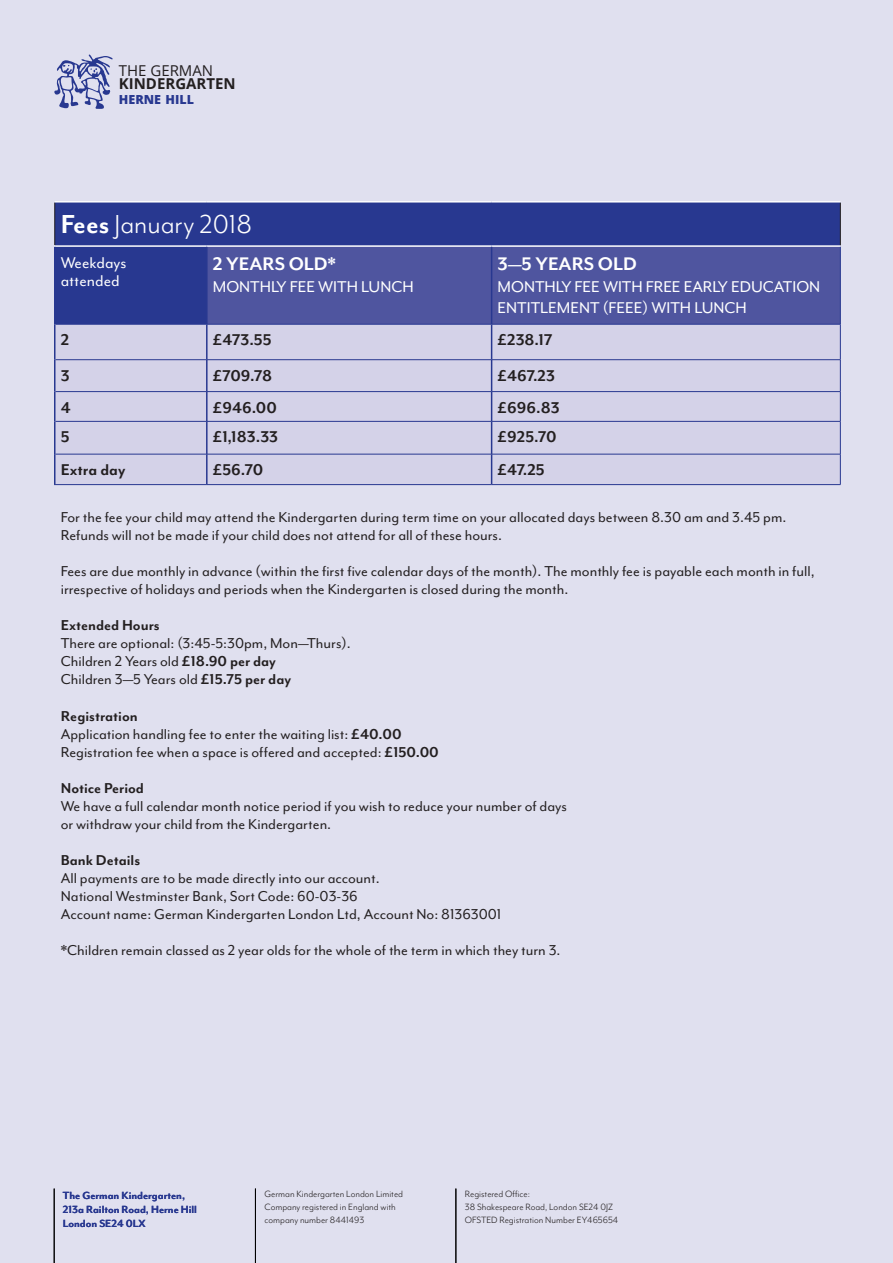
<style>
.page{position:relative;width:893px;height:1263px;background:#e0e0ef}
.page>*{position:absolute;margin:0;border:0;box-sizing:border-box;transform-origin:0 0}
.t1{font:30px "Mr Eaves Mod OT";color:#fff}
.t2{font:700 21px "Mr Eaves Mod OT";color:#fff}
.t3{font:18px/18.6px "Mr Eaves Mod OT";color:#fff}
.t4{font:700 18px "Mr Eaves Mod OT";color:#231f20}
.t5{font:16.5px/18px "Mr Eaves Mod OT";color:#231f20}
.t6{font:700 16.5px "Mr Eaves Mod OT";color:#231f20}
.t7{font:700 15px "Open Sans";color:#231f20}
.t8{font:15px "Open Sans";color:#231f20}
.t9{font:800 12.45px "Open Sans";color:#283890}
.t10{font:700 12px/14.4px "Mr Eaves Mod OT";color:#283890}
.t11{font:10.5px/12.6px "Mr Eaves Mod OT";color:#231f20}
.s1{font-weight:700}
</style>
<div class="page">
<svg style="left:54px;top:54px;width:59px;height:55px"></svg>
<hr style="left:456px;top:1188px;width:1px;height:75px;background:#000">
<hr style="left:255px;top:1188px;width:1px;height:75px;background:#000">
<hr style="left:54px;top:1188px;width:1px;height:75px;background:#000">
<div style="left:55px;top:203px;width:785px;height:121px;background:#283890"></div>
<div style="left:208px;top:247px;width:632px;height:77px;background:#4f559f"></div>
<div style="left:56px;top:325px;width:784px;height:159px;background:#d4d2e8"></div>
<hr style="left:54px;top:203px;width:1px;height:42px;background:#231f20">
<hr style="left:840px;top:203px;width:1px;height:42px;background:#231f20">
<hr style="left:55px;top:201px;width:152px;height:2px;background:#fff">
<hr style="left:207px;top:201px;width:285px;height:2px;background:#fff">
<hr style="left:492px;top:201px;width:348px;height:2px;background:#fff">
<hr style="left:54px;top:245px;width:153px;height:2px;background:#fff">
<hr style="left:207px;top:245px;width:285px;height:2px;background:#fff">
<hr style="left:492px;top:245px;width:348px;height:2px;background:#fff">
<hr style="left:54px;top:247px;width:2px;height:77px;background:#283890">
<hr style="left:206px;top:247px;width:2px;height:77px;background:#283890">
<hr style="left:491px;top:247px;width:1px;height:77px;background:#283890">
<hr style="left:54px;top:324px;width:2px;height:36px;background:#283890">
<hr style="left:206px;top:324px;width:2px;height:35px;background:#283890">
<hr style="left:491px;top:324px;width:1px;height:35px;background:#283890">
<hr style="left:54px;top:360px;width:2px;height:32px;background:#283890">
<hr style="left:206px;top:360px;width:2px;height:31px;background:#283890">
<hr style="left:491px;top:360px;width:1px;height:31px;background:#283890">
<hr style="left:54px;top:392px;width:2px;height:29px;background:#283890">
<hr style="left:206px;top:392px;width:2px;height:29px;background:#283890">
<svg style="left:491px;top:392px;width:1px;height:29px"></svg>
<hr style="left:54px;top:421px;width:2px;height:33px;background:#283890">
<hr style="left:206px;top:422px;width:2px;height:32px;background:#283890">
<hr style="left:491px;top:422px;width:1px;height:32px;background:#283890">
<hr style="left:54px;top:454px;width:2px;height:30px;background:#283890">
<hr style="left:206px;top:454px;width:2px;height:30px;background:#283890">
<hr style="left:491px;top:454px;width:1px;height:30px;background:#283890">
<hr style="left:840px;top:247px;width:1px;height:77px;background:#283890">
<hr style="left:56px;top:324px;width:151px;height:1px;background:#283890">
<hr style="left:207px;top:324px;width:285px;height:1px;background:#283890">
<hr style="left:492px;top:324px;width:348px;height:1px;background:#283890">
<hr style="left:840px;top:324px;width:1px;height:35px;background:#283890">
<hr style="left:56px;top:359px;width:151px;height:1px;background:#283890">
<hr style="left:207px;top:359px;width:285px;height:1px;background:#283890">
<hr style="left:492px;top:359px;width:348px;height:1px;background:#283890">
<hr style="left:840px;top:360px;width:1px;height:31px;background:#283890">
<hr style="left:56px;top:391px;width:151px;height:1px;background:#283890">
<hr style="left:207px;top:391px;width:285px;height:1px;background:#283890">
<hr style="left:492px;top:391px;width:348px;height:1px;background:#283890">
<svg style="left:840px;top:392px;width:1px;height:29px"></svg>
<hr style="left:56px;top:421px;width:151px;height:1px;background:#283890">
<hr style="left:207px;top:421px;width:285px;height:1px;background:#283890">
<hr style="left:492px;top:421px;width:348px;height:1px;background:#283890">
<hr style="left:840px;top:422px;width:1px;height:32px;background:#283890">
<hr style="left:56px;top:454px;width:151px;height:1px;background:#283890">
<hr style="left:207px;top:454px;width:285px;height:1px;background:#283890">
<hr style="left:492px;top:454px;width:348px;height:1px;background:#283890">
<hr style="left:840px;top:454px;width:1px;height:30px;background:#283890">
<hr style="left:54px;top:484px;width:153px;height:1px;background:#283890">
<hr style="left:207px;top:484px;width:285px;height:1px;background:#283890">
<hr style="left:492px;top:484px;width:348px;height:1px;background:#283890">
<p class="t8" style="left:119px;top:60px;width:96px">THE GERMAN</p>
<p class="t7" style="left:119px;top:73px;width:118px">KINDERGARTEN</p>
<p class="t9" style="left:119px;top:90px;width:77px">HERNE HILL</p>
<p class="t1" style="left:61px;top:208px;width:193px"><span class="s1">Fees</span> January 2018</p>
<p class="t3" style="left:61px;top:253px;width:67px">Weekdays attended</p>
<p class="t2" style="left:213px;top:253px;width:125px">2 YEARS OLD*</p>
<p class="t3" style="left:213px;top:277px;width:202px">MONTHLY FEE WITH LUNCH</p>
<p class="t2" style="left:498px;top:253px;width:141px">3—5 YEARS OLD</p>
<p class="t3" style="left:498px;top:276px;width:324px;line-height:21.6px">MONTHLY FEE WITH FREE EARLY EDUCATION<br>ENTITLEMENT (FEEE) WITH LUNCH</p>
<p class="t4" style="left:61px;top:330px;width:10px">2</p>
<p class="t4" style="left:213px;top:330px;width:60px">£473.55</p>
<p class="t4" style="left:498px;top:330px;width:56px">£238.17</p>
<p class="t4" style="left:61px;top:366px;width:10px">3</p>
<p class="t4" style="left:213px;top:366px;width:61px">£709.78</p>
<p class="t4" style="left:498px;top:366px;width:59px">£467.23</p>
<p class="t4" style="left:61px;top:398px;width:12px">4</p>
<p class="t4" style="left:213px;top:398px;width:66px">£946.00</p>
<p class="t4" style="left:498px;top:398px;width:63px">£696.83</p>
<p class="t4" style="left:61px;top:427px;width:10px">5</p>
<p class="t4" style="left:213px;top:427px;width:67px">£1,183.33</p>
<p class="t4" style="left:498px;top:427px;width:61px">£925.70</p>
<p class="t4" style="left:61px;top:460px;width:66px">Extra day</p>
<p class="t4" style="left:213px;top:460px;width:52px">£56.70</p>
<p class="t4" style="left:498px;top:460px;width:49px">£47.25</p>
<p class="t5" style="left:61px;top:509px;width:727px">For the fee your child may attend the Kindergarten during term time on your allocated days between 8.30 am and 3.45 pm.<br>Refunds will not be made if your child does not attend for all of these hours.</p>
<p class="t5" style="left:61px;top:563px;width:755px">Fees are due monthly in advance (within the first five calendar days of the month). The monthly fee is payable each month in full, irrespective of holidays and periods when the Kindergarten is closed during the month.</p>
<p class="t6" style="left:61px;top:617px;width:100px">Extended Hours</p>
<p class="t5" style="left:61px;top:635px;width:292px">There are optional: (3:45-5:30pm, Mon—Thurs).</p>
<p class="t5" style="left:61px;top:653px;width:217px">Children 2 Years old <span class="s1">£18.90 per day</span></p>
<p class="t5" style="left:61px;top:671px;width:232px">Children 3—5 Years old <span class="s1">£15.75 per day</span></p>
<p class="t6" style="left:61px;top:707px;width:79px">Registration</p>
<p class="t5" style="left:61px;top:725px;width:342px">Application handling fee to enter the waiting list: <span class="s1">£40.00</span></p>
<p class="t5" style="left:61px;top:743px;width:380px">Registration fee when a space is offered and accepted: <span class="s1">£150.00</span></p>
<p class="t6" style="left:61px;top:779px;width:85px">Notice Period</p>
<p class="t5" style="left:61px;top:797px;width:508px">We have a full calendar month notice period if you wish to reduce your number of days or withdraw your child from the Kindergarten.</p>
<p class="t6" style="left:61px;top:851px;width:81px">Bank Details</p>
<p class="t5" style="left:61px;top:869px;width:321px">All payments are to be made directly into our account.</p>
<p class="t5" style="left:61px;top:887px;width:298px">National Westminster Bank, Sort Code: 60-03-36</p>
<p class="t5" style="left:61px;top:905px;width:442px">Account name: German Kindergarten London Ltd, Account No: 81363001</p>
<p class="t5" style="left:61px;top:941px;width:501px">*Children remain classed as 2 year olds for the whole of the term in which they turn 3.</p>
<p class="t10" style="left:63px;top:1188px;width:136px">The German Kindergarten,<br>213a Railton Road, Herne Hill</p>
<p class="t10" style="left:63px;top:1217px;width:84px">London SE24 0LX</p>
<p class="t11" style="left:264px;top:1188px;width:140px">German Kindergarten London Limited</p>
<p class="t11" style="left:264px;top:1201px;width:133px">Company registered in England with company number 8441493</p>
<p class="t11" style="left:465px;top:1188px;width:155px">Registered Office:<br>38 Shakespeare Road, London SE24 0JZ<br>OFSTED Registration Number EY465654</p>
</div>
